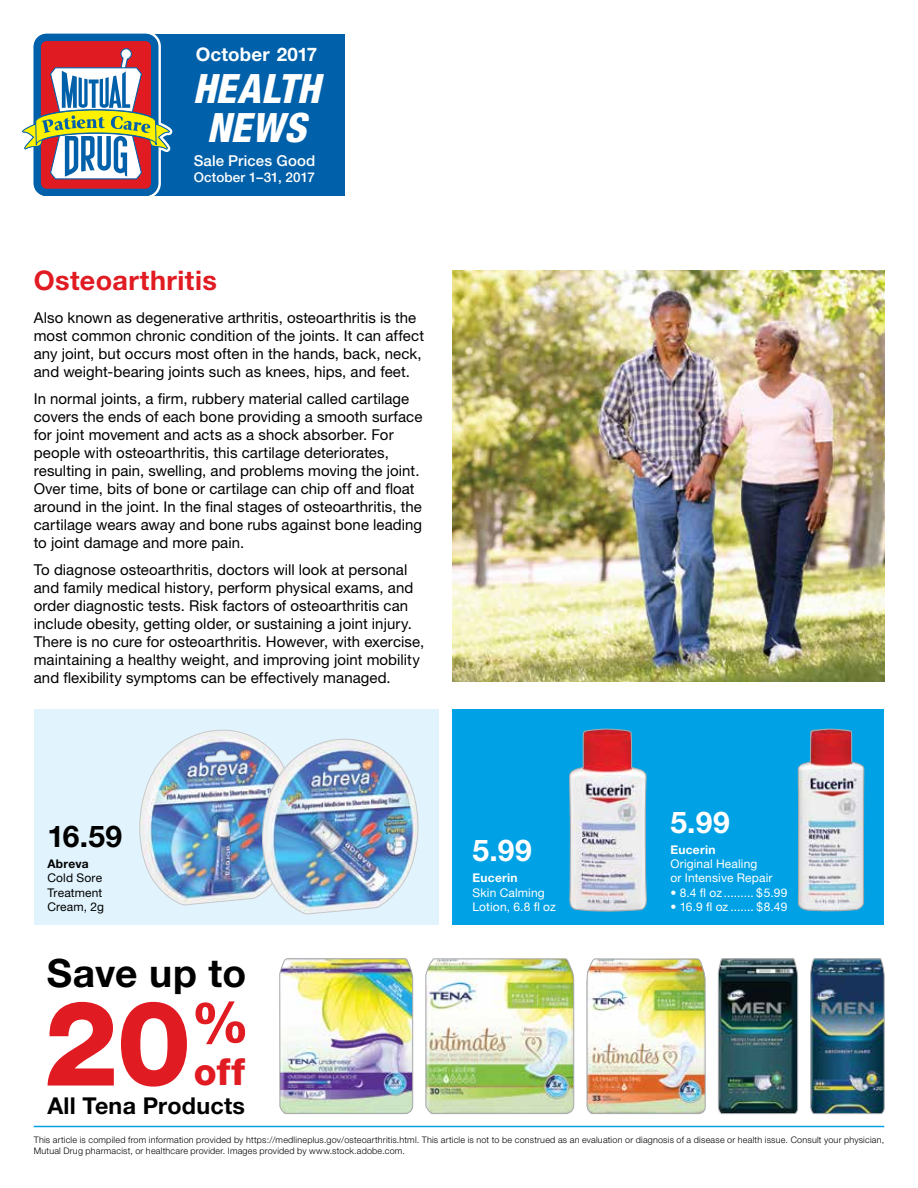
<style>
.page{position:relative;width:918px;height:1188px;background:#fff}
.page>*{position:absolute;margin:0;border:0;box-sizing:border-box;transform-origin:0 0}
.t1{font:800 118.5px "Helvetica Neue";color:#e11b22}
.t2{font:italic 800 condensed 40.5px/39px "Helvetica Neue";letter-spacing:.005em;color:#fff;text-align:center}
.t3{font:700 39px "Helvetica Neue";letter-spacing:.005em;color:#000}
.t4{font:800 37.5px "Helvetica Neue";color:#e11b22}
.t5{font:700 30px "Helvetica Neue";color:#fff}
.t6{font:700 30px "Helvetica Neue";color:#000}
.t7{font:700 27px "Helvetica Neue";letter-spacing:.015em;color:#e11b22}
.t8{font:700 23.25px "Helvetica Neue";letter-spacing:.01em;color:#000}
.t9{font:700 18.75px "Helvetica Neue";letter-spacing:.01em;color:#fff}
.t10{font:15px/18px "Helvetica Neue";letter-spacing:.005em;color:#000}
.t11{font:500 15px "Helvetica Neue";letter-spacing:.01em;color:#fff}
.t12{font:500 13.5px "Helvetica Neue";letter-spacing:.01em;color:#fff}
.t13{font:12px/14.4px "Helvetica Neue";letter-spacing:.01em;color:#fff}
.t14{font:12px/14.4px "Helvetica Neue";letter-spacing:.015em;color:#000}
.t15{font:700 12px "Helvetica Neue";letter-spacing:.025em;color:#fff}
.t16{font:700 12px "Helvetica Neue";letter-spacing:.025em;color:#000}
.t17{font:300 9px/10.8px "Helvetica Neue";letter-spacing:.025em;color:#000}
</style>
<div class="page">
<div style="left:44px;top:34px;width:300px;height:162px;background:#0060a9"></div>
<svg style="left:22px;top:33px;width:150px;height:163px"></svg>
<div style="left:452px;top:709px;width:432px;height:216px;background:#00a2e5"></div>
<div style="left:34px;top:709px;width:405px;height:216px;background:#e1f4fd"></div>
<hr style="left:34px;top:1126px;width:850px;height:1px;background:#00a2e5">
<img style="left:139px;top:730px;width:279px;height:184px">
<img style="left:718px;top:958px;width:80px;height:156px">
<img style="left:811px;top:958px;width:73px;height:156px">
<img style="left:587px;top:958px;width:118px;height:170px">
<img style="left:426px;top:959px;width:148px;height:155px">
<img style="left:280px;top:958px;width:133px;height:170px">
<img style="left:798px;top:729px;width:66px;height:182px">
<img style="left:569px;top:729px;width:78px;height:183px">
<img style="left:452px;top:270px;width:432px;height:412px">
<p class="t9" style="left:196px;top:42px;width:123px">October 2017</p>
<h2 class="t2" style="left:193px;top:68px;width:129px">HEALTH<br>NEWS</h2>
<p class="t11" style="left:194px;top:152px;width:123px">Sale Prices Good</p>
<p class="t12" style="left:194px;top:170px;width:123px">October 1–31, 2017</p>
<h3 class="t7" style="left:34px;top:263px;width:185px">Osteoarthritis</h3>
<p class="t10" style="left:34px;top:308px;width:392px">Also known as degenerative arthritis, osteoarthritis is the most common chronic condition of the joints. It can affect any joint, but occurs most often in the hands, back, neck, and weight-bearing joints such as knees, hips, and feet.</p>
<p class="t10" style="left:34px;top:389px;width:390px">In normal joints, a firm, rubbery material called cartilage covers the ends of each bone providing a smooth surface for joint movement and acts as a shock absorber. For people with osteoarthritis, this cartilage deteriorates, resulting in pain, swelling, and problems moving the joint.<br>Over time, bits of bone or cartilage can chip off and float around in the joint. In the final stages of osteoarthritis, the cartilage wears away and bone rubs against bone leading to joint damage and more pain.</p>
<p class="t10" style="left:34px;top:560px;width:392px">To diagnose osteoarthritis, doctors will look at personal and family medical history, perform physical exams, and order diagnostic tests. Risk factors of osteoarthritis can include obesity, getting older, or sustaining a joint injury.<br>There is no cure for osteoarthritis. However, with exercise, maintaining a healthy weight, and improving joint mobility and flexibility symptoms can be effectively managed.</p>
<h3 class="t6" style="left:47px;top:818px;width:76px">16.59</h3>
<p class="t16" style="left:47px;top:856px;width:43px">Abreva</p>
<p class="t14" style="left:47px;top:871px;width:58px">Cold Sore<br>Treatment<br>Cream, 2g</p>
<h3 class="t3" style="left:47px;top:949px;width:201px">Save up to</h3>
<h1 class="t1" style="left:44px;top:973px;width:207px">20<sup>%</sup></h1>
<h3 class="t4" style="left:194px;top:1049px;width:53px">off</h3>
<h3 class="t8" style="left:47px;top:1091px;width:199px">All Tena Products</h3>
<h3 class="t5" style="left:473px;top:832px;width:61px">5.99</h3>
<p class="t15" style="left:473px;top:871px;width:47px">Eucerin</p>
<p class="t13" style="left:473px;top:885px;width:85px">Skin Calming<br>Lotion, 6.8 fl oz</p>
<h3 class="t5" style="left:670px;top:803px;width:61px">5.99</h3>
<p class="t15" style="left:670px;top:842px;width:47px">Eucerin</p>
<p class="t13" style="left:670px;top:856px;width:104px">Original Healing<br>or Intensive Repair</p>
<p class="t13" style="left:670px;top:885px;width:118px">• 8.4 fl oz ......... $5.99</p>
<p class="t13" style="left:670px;top:900px;width:119px">• 16.9 fl oz ....... $8.49</p>
<p class="t17" style="left:34px;top:1135px;width:852px">This article is compiled from information provided by https://medlineplus.gov/osteoarthritis.html. This article is not to be construed as an evaluation or diagnosis of a disease or health issue. Consult your physician,<br>Mutual Drug pharmacist, or healthcare provider. Images provided by www.stock.adobe.com.</p>
</div>
